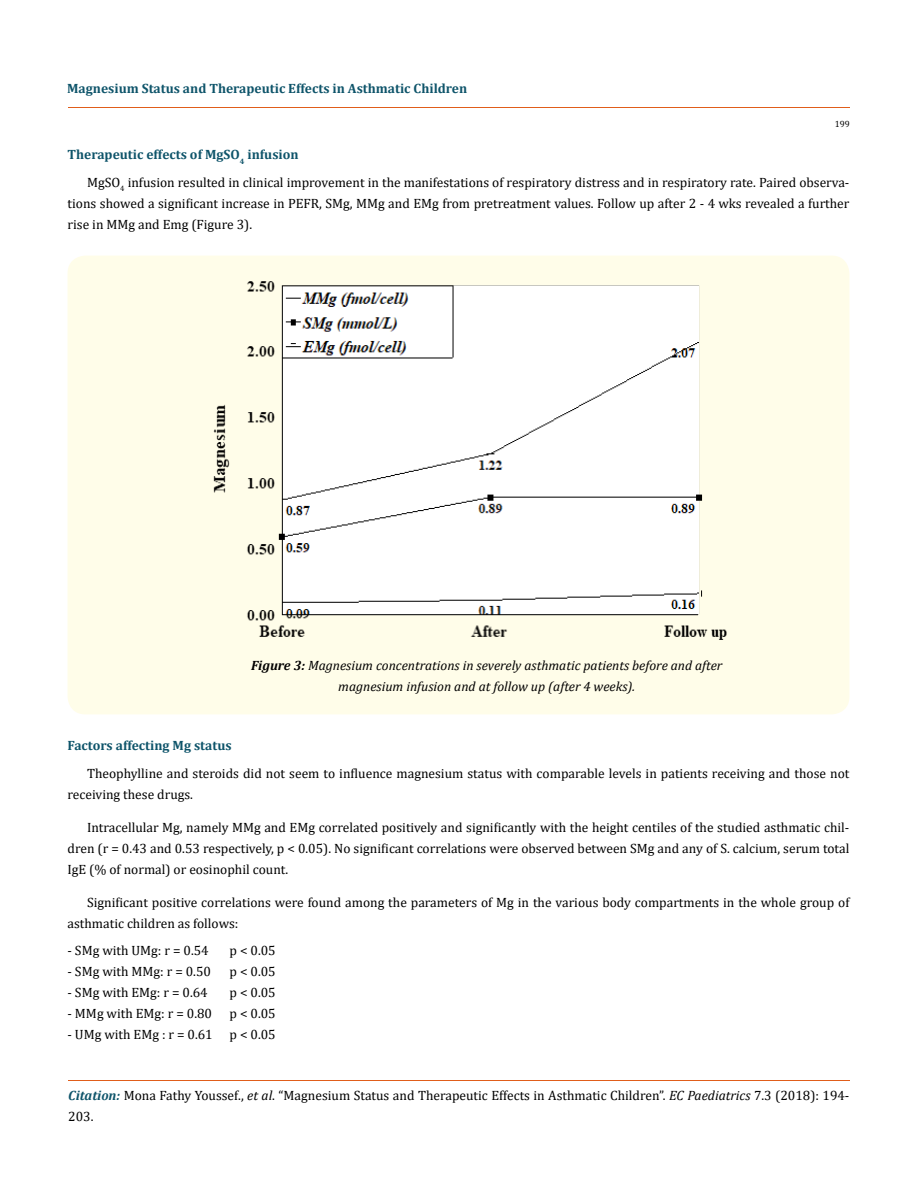
<style>
.page{position:relative;width:917px;height:1190px;background:#fff}
.page>*{position:absolute;margin:0;border:0;box-sizing:border-box;transform-origin:0 0}
.t1{font:13.5px/21px "Cambria";color:#000}
.t2{font:italic 13.5px/21px "Cambria";color:#000;text-align:center}
.t3{font:700 13.5px "Cambria";color:#0e546a}
.t4{font:9px "Cambria";color:#000}
.s1{font-weight:700;color:#0e546a}
.s2{font-weight:700}
.s3{font-weight:700;font-style:italic;color:#0e546a}
.s4{font-style:italic}
</style>
<div class="page">
<hr style="left:68px;top:108px;width:781px;height:1px;background:#e05d1a">
<hr style="left:68px;top:1080px;width:781px;height:1px;background:#e05d1a">
<div style="left:68px;top:255px;width:781px;height:459px;background:#fffde9;border-radius:18px"></div>
<img style="left:213px;top:281px;width:514px;height:359px">
<p class="t3" style="left:67px;top:79px;width:401px">Magnesium Status and Therapeutic Effects in Asthmatic Children</p>
<p class="t4" style="left:834px;top:119px;width:16px">199</p>
<p class="t1" style="left:87px;top:141px;width:764px;line-height:27px;text-indent:-20px"><span class="s1">Therapeutic effects of MgSO</span><sub>4</sub> <span class="s1">infusion<br></span>MgSO<sub>4</sub> infusion resulted in clinical improvement in the manifestations of respiratory distress and in respiratory rate. Paired observa-</p>
<p class="t1" style="left:68px;top:192px;width:783px">tions showed a significant increase in PEFR, SMg, MMg and EMg from pretreatment values. Follow up after 2 - 4 wks revealed a further rise in MMg and Emg (Figure 3).</p>
<p class="t2" style="left:251px;top:654px;width:473px"><span class="s2">Figure 3:</span> Magnesium concentrations in severely asthmatic patients before and after magnesium infusion and at follow up (after 4 weeks).</p>
<p class="t3" style="left:67px;top:736px;width:165px">Factors affecting Mg status</p>
<p class="t1" style="left:67px;top:762px;width:783px;text-indent:19px">Theophylline and steroids did not seem to influence magnesium status with comparable levels in patients receiving and those not receiving these drugs.</p>
<p class="t1" style="left:67px;top:816px;width:783px;text-align:justify;text-indent:19px">Intracellular Mg, namely MMg and EMg correlated positively and significantly with the height centiles of the studied asthmatic chil&shy;dren (r = 0.43 and 0.53 respectively, p &lt; 0.05). No significant correlations were observed between SMg and any of S. calcium, serum total IgE (% of normal) or eosinophil count.</p>
<p class="t1" style="left:67px;top:891px;width:783px;text-indent:19px">Significant positive correlations were found among the parameters of Mg in the various body compartments in the whole group of asthmatic children as follows:</p>
<p class="t1" style="left:67px;top:939px;width:143px">- SMg with UMg: r = 0.54</p>
<p class="t1" style="left:229px;top:939px;width:48px">p &lt; 0.05</p>
<p class="t1" style="left:67px;top:960px;width:145px">- SMg with MMg: r = 0.50</p>
<p class="t1" style="left:229px;top:960px;width:48px">p &lt; 0.05</p>
<p class="t1" style="left:67px;top:981px;width:142px">- SMg with EMg: r = 0.64</p>
<p class="t1" style="left:229px;top:981px;width:48px">p &lt; 0.05</p>
<p class="t1" style="left:67px;top:1002px;width:146px">- MMg with EMg: r = 0.80</p>
<p class="t1" style="left:229px;top:1002px;width:48px">p &lt; 0.05</p>
<p class="t1" style="left:67px;top:1023px;width:210px">- UMg with EMg : r = 0.61 p &lt; 0.05</p>
<p class="t1" style="left:68px;top:1084px;width:782px"><span class="s3">Citation:</span> Mona Fathy Youssef., <span class="s4">et al</span>. “Magnesium Status and Therapeutic Effects in Asthmatic Children”. <span class="s4">EC Paediatrics</span> 7.3 (2018): 194-<br>203.</p>
</div>
